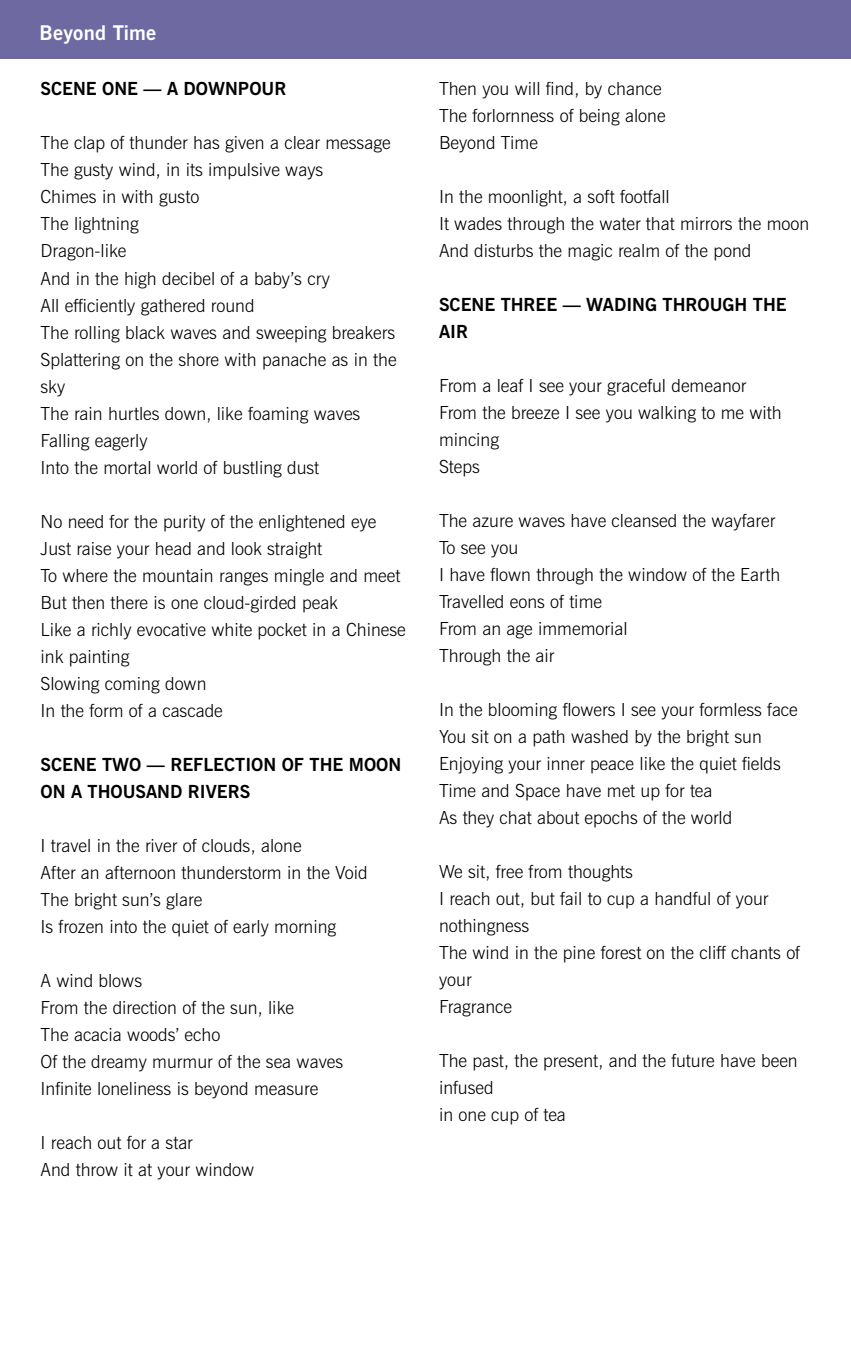
<style>
.page{position:relative;width:851px;height:1357px;background:#fff}
.page>*{position:absolute;margin:0;border:0;box-sizing:border-box;transform-origin:0 0}
.t1{font:700 20.25px "News Gothic BT";letter-spacing:.01em;color:#fff}
.t2{font:300 18px/27px "News Gothic BT";color:#000}
.t3{font:700 18px/27px "News Gothic BT";color:#000}
</style>
<div class="page">
<div style="left:0;top:0;width:850px;height:59px;background:#6f69a1"></div>
<p class="t1" style="left:40px;top:20px;width:118px">Beyond Time</p>
<p class="t3" style="left:40px;top:75px;width:247px">SCENE ONE — A DOWNPOUR</p>
<p class="t2" style="left:40px;top:129px;width:357px">The clap of thunder has given a clear message<br>The gusty wind, in its impulsive ways<br>Chimes in with gusto<br>The lightning<br>Dragon-like<br>And in the high decibel of a baby’s cry<br>All efficiently gathered round<br>The rolling black waves and sweeping breakers<br>Splattering on the shore with panache as in the sky<br>The rain hurtles down, like foaming waves<br>Falling eagerly<br>Into the mortal world of bustling dust</p>
<p class="t2" style="left:40px;top:507px;width:367px">No need for the purity of the enlightened eye Just raise your head and look straight<br>To where the mountain ranges mingle and meet But then there is one cloud-girded peak<br>Like a richly evocative white pocket in a Chinese ink painting<br>Slowing coming down<br>In the form of a cascade</p>
<p class="t3" style="left:40px;top:750px;width:362px">SCENE TWO — REFLECTION OF THE MOON<br>ON A THOUSAND RIVERS</p>
<p class="t2" style="left:40px;top:831px;width:328px">I travel in the river of clouds, alone<br>After an afternoon thunderstorm in the Void The bright sun’s glare<br>Is frozen into the quiet of early morning</p>
<p class="t2" style="left:40px;top:966px;width:304px">A wind blows<br>From the direction of the sun, like<br>The acacia woods’ echo<br>Of the dreamy murmur of the sea waves<br>Infinite loneliness is beyond measure</p>
<p class="t2" style="left:40px;top:1128px;width:215px">I reach out for a star<br>And throw it at your window</p>
<p class="t2" style="left:439px;top:75px;width:228px">Then you will find, by chance<br>The forlornness of being alone<br>Beyond Time</p>
<p class="t2" style="left:439px;top:183px;width:372px">In the moonlight, a soft footfall<br>It wades through the water that mirrors the moon<br>And disturbs the magic realm of the pond</p>
<p class="t3" style="left:439px;top:291px;width:349px">SCENE THREE — WADING THROUGH THE<br>AIR</p>
<p class="t2" style="left:439px;top:372px;width:344px">From a leaf I see your graceful demeanor<br>From the breeze I see you walking to me with mincing<br>Steps</p>
<p class="t2" style="left:439px;top:507px;width:343px">The azure waves have cleansed the wayfarer<br>To see you<br>I have flown through the window of the Earth<br>Travelled eons of time<br>From an age immemorial<br>Through the air</p>
<p class="t2" style="left:439px;top:696px;width:360px">In the blooming flowers I see your formless face You sit on a path washed by the bright sun Enjoying your inner peace like the quiet fields Time and Space have met up for tea<br>As they chat about epochs of the world</p>
<p class="t2" style="left:439px;top:858px;width:362px">We sit, free from thoughts<br>I reach out, but fail to cup a handful of your nothingness<br>The wind in the pine forest on the cliff chants of your<br>Fragrance</p>
<p class="t2" style="left:439px;top:1047px;width:360px">The past, the present, and the future have been infused<br>in one cup of tea</p>
</div>
